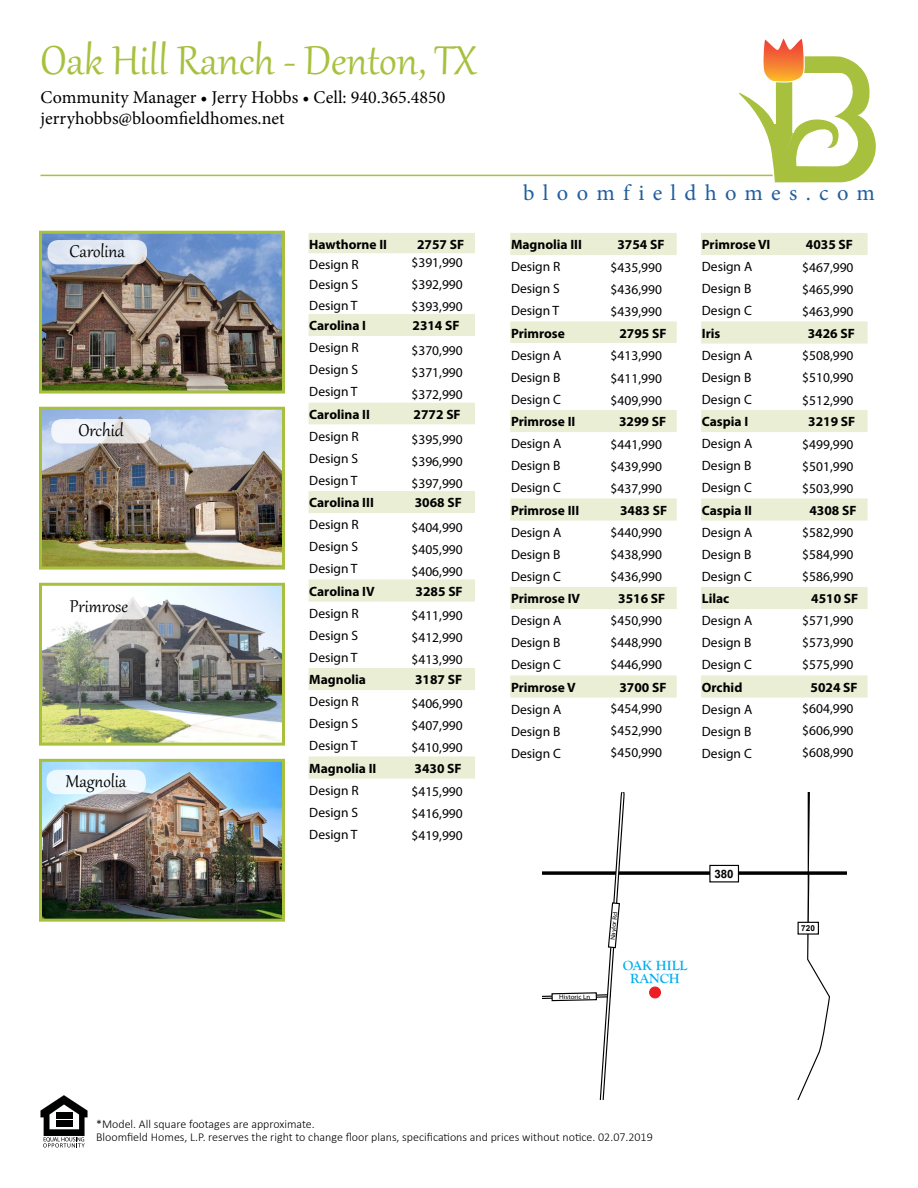
<style>
.page{position:relative;width:918px;height:1188px;background:#fff}
.page>*{position:absolute;margin:0;border:0;box-sizing:border-box;transform-origin:0 0}
.t1{font:49.5px "Gabriola";color:#a7c13f}
.t2{font:22.5px "Minion Pro";letter-spacing:.37em;color:#215e9e}
.t3{font:21px "Gabriola";color:#000}
.t4{font:18px/21.6px "Minion Pro";color:#000}
.t5{font:700 13.8px/12.8px "Goudy Old Style T";color:#00aeef;text-align:center}
.t6{font:13.5px/22px "Myriad Pro";color:#000;text-align:justify}
.t7{font:700 13.5px "Myriad Pro";color:#000}
.t8{font:300 12px/13.5px "Calibri";color:#000}
.t9{font:700 11.55px "Arial";color:#000}
.t10{font:700 8.25px "Arial";color:#000}
.t11{font:6.3px "Myriad Pro";color:#000;scale:1.12 1}
</style>
<div class="page">
<hr style="left:40px;top:175px;width:775px;height:1px;background:#a7c13f">
<svg style="left:736px;top:38px;width:140px;height:145px"></svg>
<svg style="left:40px;top:1095px;width:48px;height:53px"></svg>
<div style="left:56px;top:1112px;width:16px;height:7px;background:#000"></div>
<div style="left:56px;top:1121px;width:16px;height:6px;background:#000"></div>
<svg style="left:309px;top:233px;width:166px;height:546px"></svg>
<svg style="left:309px;top:336px;width:166px;height:155px"></svg>
<svg style="left:510px;top:233px;width:167px;height:465px"></svg>
<div style="left:510px;top:344px;width:167px;height:22px;background:#fff"></div>
<img style="left:43px;top:235px;width:238px;height:155px">
<div style="left:39px;top:231px;width:246px;height:163px;border:3px solid #a7c13f"></div>
<div style="left:48px;top:240px;width:99px;height:24px;background:#e2e8f3;border-radius:11px"></div>
<img style="left:43px;top:411px;width:238px;height:155px">
<div style="left:39px;top:407px;width:246px;height:163px;border:3px solid #a7c13f"></div>
<svg style="left:51px;top:419px;width:100px;height:24px;fill:#eff3fa"></svg>
<img style="left:43px;top:587px;width:238px;height:155px">
<div style="left:39px;top:583px;width:246px;height:163px;border:3px solid #a7c13f"></div>
<svg style="left:49px;top:595px;width:100px;height:25px"></svg>
<img style="left:43px;top:763px;width:238px;height:155px">
<div style="left:39px;top:759px;width:246px;height:163px;border:3px solid #a7c13f"></div>
<svg style="left:46px;top:770px;width:100px;height:24px;fill:#eff9fe"></svg>
<svg style="left:701px;top:233px;width:167px;height:465px"></svg>
<svg style="left:543px;top:792px;width:303px;height:307px"></svg>
<h1 class="t1" style="left:40px;top:28px;width:438px">Oak Hill Ranch - Denton, TX</h1>
<h3 class="t4" style="left:40px;top:86px;width:406px">Community Manager • Jerry Hobbs • Cell: 940.365.4850 jerryhobbs@bloomfieldhomes.net</h3>
<h3 class="t3" style="left:69px;top:238px;width:57px">Carolina</h3>
<h3 class="t3" style="left:78px;top:417px;width:47px">Orchid</h3>
<h3 class="t3" style="left:70px;top:593px;width:59px">Primrose</h3>
<h3 class="t3" style="left:66px;top:767px;width:62px">Magnolia</h3>
<p class="t7" style="left:309px;top:236px;width:79px">Hawthorne II</p>
<p class="t7" style="left:417px;top:236px;width:49px">2757 SF</p>
<p class="t6" style="left:309px;top:254px;width:51px;line-height:20.2px">Design R Design S Design T</p>
<p class="t7" style="left:309px;top:317px;width:58px">Carolina I</p>
<p class="t7" style="left:413px;top:317px;width:49px">2314 SF</p>
<p class="t6" style="left:309px;top:336px;width:51px">Design R Design S Design T</p>
<p class="t7" style="left:309px;top:405px;width:62px">Carolina II</p>
<p class="t7" style="left:414px;top:405px;width:49px">2772 SF</p>
<p class="t6" style="left:309px;top:425px;width:51px">Design R Design S Design T</p>
<p class="t7" style="left:309px;top:494px;width:66px">Carolina III</p>
<p class="t7" style="left:415px;top:494px;width:49px">3068 SF</p>
<p class="t6" style="left:309px;top:513px;width:51px">Design R Design S Design T</p>
<p class="t7" style="left:309px;top:582px;width:67px">Carolina IV</p>
<p class="t7" style="left:416px;top:582px;width:49px">3285 SF</p>
<p class="t6" style="left:309px;top:602px;width:51px">Design R Design S Design T</p>
<p class="t7" style="left:309px;top:671px;width:58px">Magnolia</p>
<p class="t7" style="left:415px;top:671px;width:49px">3187 SF</p>
<p class="t6" style="left:309px;top:690px;width:51px">Design R Design S Design T</p>
<p class="t7" style="left:309px;top:759px;width:69px">Magnolia II</p>
<p class="t7" style="left:415px;top:759px;width:49px">3430 SF</p>
<p class="t6" style="left:309px;top:779px;width:51px">Design R Design S Design T</p>
<p class="t6" style="left:412px;top:251px;width:53px">$391,990 $392,990 $393,990</p>
<p class="t6" style="left:412px;top:340px;width:53px">$370,990 $371,990 $372,990</p>
<p class="t6" style="left:412px;top:428px;width:53px">$395,990 $396,990 $397,990</p>
<p class="t6" style="left:412px;top:516px;width:53px">$404,990 $405,990 $406,990</p>
<p class="t6" style="left:412px;top:604px;width:53px">$411,990 $412,990 $413,990</p>
<p class="t6" style="left:412px;top:692px;width:53px">$406,990 $407,990 $410,990</p>
<p class="t6" style="left:412px;top:781px;width:53px">$415,990 $416,990 $419,990</p>
<h2 class="t2" style="left:523px;top:178px;width:353px">bloomfieldhomes.com</h2>
<p class="t7" style="left:511px;top:236px;width:72px">Magnolia III</p>
<p class="t7" style="left:617px;top:236px;width:49px">3754 SF</p>
<p class="t6" style="left:511px;top:255px;width:51px">Design R Design S Design T</p>
<p class="t7" style="left:511px;top:324px;width:55px">Primrose</p>
<p class="t7" style="left:620px;top:324px;width:49px">2795 SF</p>
<p class="t6" style="left:511px;top:344px;width:52px">Design A Design B Design C</p>
<p class="t7" style="left:511px;top:413px;width:66px">Primrose II</p>
<p class="t7" style="left:619px;top:413px;width:49px">3299 SF</p>
<p class="t6" style="left:511px;top:432px;width:52px">Design A Design B Design C</p>
<p class="t7" style="left:511px;top:501px;width:70px">Primrose III</p>
<p class="t7" style="left:620px;top:501px;width:49px">3483 SF</p>
<p class="t6" style="left:511px;top:521px;width:52px">Design A Design B Design C</p>
<p class="t7" style="left:511px;top:590px;width:71px">Primrose IV</p>
<p class="t7" style="left:618px;top:590px;width:49px">3516 SF</p>
<p class="t6" style="left:511px;top:609px;width:52px">Design A Design B Design C</p>
<p class="t7" style="left:511px;top:678px;width:66px">Primrose V</p>
<p class="t7" style="left:619px;top:678px;width:49px">3700 SF</p>
<p class="t6" style="left:511px;top:698px;width:52px">Design A Design B Design C</p>
<p class="t6" style="left:611px;top:257px;width:53px">$435,990 $436,990 $439,990</p>
<p class="t6" style="left:611px;top:345px;width:53px">$413,990 $411,990 $409,990</p>
<p class="t6" style="left:611px;top:433px;width:53px">$441,990 $439,990 $437,990</p>
<p class="t6" style="left:611px;top:521px;width:53px">$440,990 $438,990 $436,990</p>
<p class="t6" style="left:611px;top:609px;width:53px">$450,990 $448,990 $446,990</p>
<p class="t6" style="left:611px;top:697px;width:53px">$454,990 $452,990 $450,990</p>
<p class="t7" style="left:702px;top:236px;width:70px">Primrose VI</p>
<p class="t7" style="left:806px;top:236px;width:49px">4035 SF</p>
<p class="t6" style="left:702px;top:255px;width:52px">Design A Design B Design C</p>
<p class="t7" style="left:702px;top:324px;width:20px">Iris</p>
<p class="t7" style="left:808px;top:324px;width:49px">3426 SF</p>
<p class="t6" style="left:702px;top:344px;width:52px">Design A Design B Design C</p>
<p class="t7" style="left:702px;top:413px;width:48px">Caspia I</p>
<p class="t7" style="left:808px;top:413px;width:49px">3219 SF</p>
<p class="t6" style="left:702px;top:432px;width:52px">Design A Design B Design C</p>
<p class="t7" style="left:702px;top:501px;width:52px">Caspia II</p>
<p class="t7" style="left:809px;top:501px;width:49px">4308 SF</p>
<p class="t6" style="left:702px;top:521px;width:52px">Design A Design B Design C</p>
<p class="t7" style="left:702px;top:590px;width:29px">Lilac</p>
<p class="t7" style="left:811px;top:590px;width:49px">4510 SF</p>
<p class="t6" style="left:702px;top:609px;width:52px">Design A Design B Design C</p>
<p class="t7" style="left:702px;top:678px;width:42px">Orchid</p>
<p class="t7" style="left:811px;top:678px;width:49px">5024 SF</p>
<p class="t6" style="left:702px;top:698px;width:52px">Design A Design B Design C</p>
<p class="t6" style="left:802px;top:256px;width:53px">$467,990 $465,990 $463,990</p>
<p class="t6" style="left:802px;top:345px;width:53px">$508,990 $510,990 $512,990</p>
<p class="t6" style="left:802px;top:433px;width:53px">$499,990 $501,990 $503,990</p>
<p class="t6" style="left:802px;top:521px;width:53px">$582,990 $584,990 $586,990</p>
<p class="t6" style="left:802px;top:609px;width:53px">$571,990 $573,990 $575,990</p>
<p class="t6" style="left:802px;top:697px;width:53px">$604,990 $606,990 $608,990</p>
<p class="t11" style="left:559px;top:993px;width:30px;rotate:-1deg">Historic Ln</p>
<p class="t11" style="left:609px;top:940px;width:27px;rotate:-85deg">Naylor Rd</p>
<p class="t5" style="left:623px;top:959px;width:66px">OAK HILL<br>RANCH</p>
<p class="t9" style="left:714px;top:866px;width:21px">380</p>
<p class="t10" style="left:801px;top:923px;width:15px">720</p>
<p class="t8" style="left:96px;top:1117px;width:558px">*Model. All square footages are approximate.<br>Bloomfield Homes, L.P. reserves the right to change floor plans, specifications and prices without notice. 02.07.2019</p>
</div>
